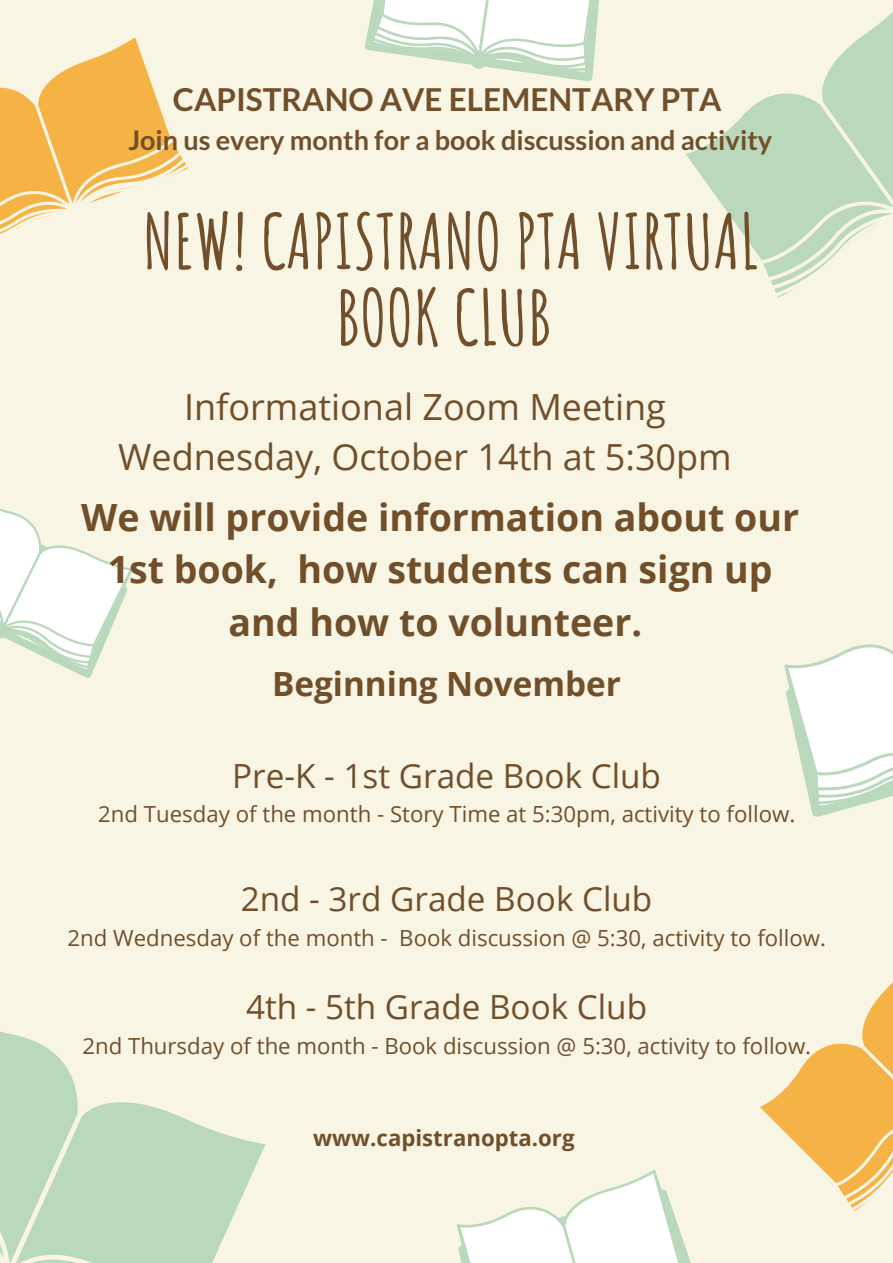
<style>
.page{position:relative;width:893px;height:1263px;background:#f8f5e4}
.page>*{position:absolute;margin:0;border:0;box-sizing:border-box;transform-origin:0 0}
.t1{font:700 75px/76px "Amatic SC";color:#714f2a;text-align:center}
.t2{font:700 37.5px/52.3px "Open Sans";color:#714f2a;text-align:center}
.t3{font:36px/50.1px "Open Sans";color:#714f2a;text-align:center}
.t4{font:33.3px "Open Sans";color:#714f2a}
.t5{font:700 33.3px "Open Sans";color:#714f2a}
.t6{font:700 31.5px "Lato";color:#714f2a}
.t7{font:700 27px "Lato";color:#714f2a}
.t8{font:22.2px "Open Sans";color:#714f2a}
.t9{font:700 22.2px "Open Sans";color:#714f2a}
</style>
<div class="page">
<svg style="left:365px;top:0;width:234px;height:81px"></svg>
<svg style="left:686px;top:12px;width:207px;height:286px"></svg>
<svg style="left:0;top:37px;width:188px;height:197px"></svg>
<svg style="left:0;top:508px;width:132px;height:170px"></svg>
<svg style="left:0;top:1031px;width:64px;height:232px"></svg>
<svg style="left:5px;top:1064px;width:261px;height:199px;fill:#bad8bc"></svg>
<svg style="left:457px;top:1170px;width:234px;height:93px"></svg>
<svg style="left:784px;top:644px;width:109px;height:173px"></svg>
<svg style="left:760px;top:982px;width:133px;height:230px"></svg>
<h3 class="t6" style="left:173px;top:80px;width:550px">CAPISTRANO AVE ELEMENTARY PTA</h3>
<p class="t7" style="left:128px;top:124px;width:645px">Join us every month for a book discussion and activity</p>
<h1 class="t1" style="left:143px;top:202px;width:617px">NEW! CAPISTRANO PTA VIRTUAL<br>BOOK CLUB</h1>
<h3 class="t3" style="left:118px;top:381px;width:615px">Informational Zoom Meeting<br>Wednesday, October 14th at 5:30pm</h3>
<h2 class="t2" style="left:81px;top:490px;width:719px">We will provide information about our<br>1st book, how students can sign up and how to volunteer.</h2>
<h3 class="t5" style="left:272px;top:660px;width:350px">Beginning November</h3>
<h3 class="t4" style="left:232px;top:752px;width:430px">Pre-K - 1st Grade Book Club</h3>
<p class="t8" style="left:98px;top:799px;width:698px">2nd Tuesday of the month - Story Time at 5:30pm, activity to follow.</p>
<h3 class="t4" style="left:241px;top:876px;width:413px">2nd - 3rd Grade Book Club</h3>
<p class="t8" style="left:67px;top:922px;width:760px">2nd Wednesday of the month - Book discussion @ 5:30, activity to follow.</p>
<h3 class="t4" style="left:246px;top:983px;width:402px">4th - 5th Grade Book Club</h3>
<p class="t8" style="left:82px;top:1030px;width:730px">2nd Thursday of the month - Book discussion @ 5:30, activity to follow.</p>
<p class="t9" style="left:313px;top:1122px;width:263px">www.capistranopta.org</p>
</div>
